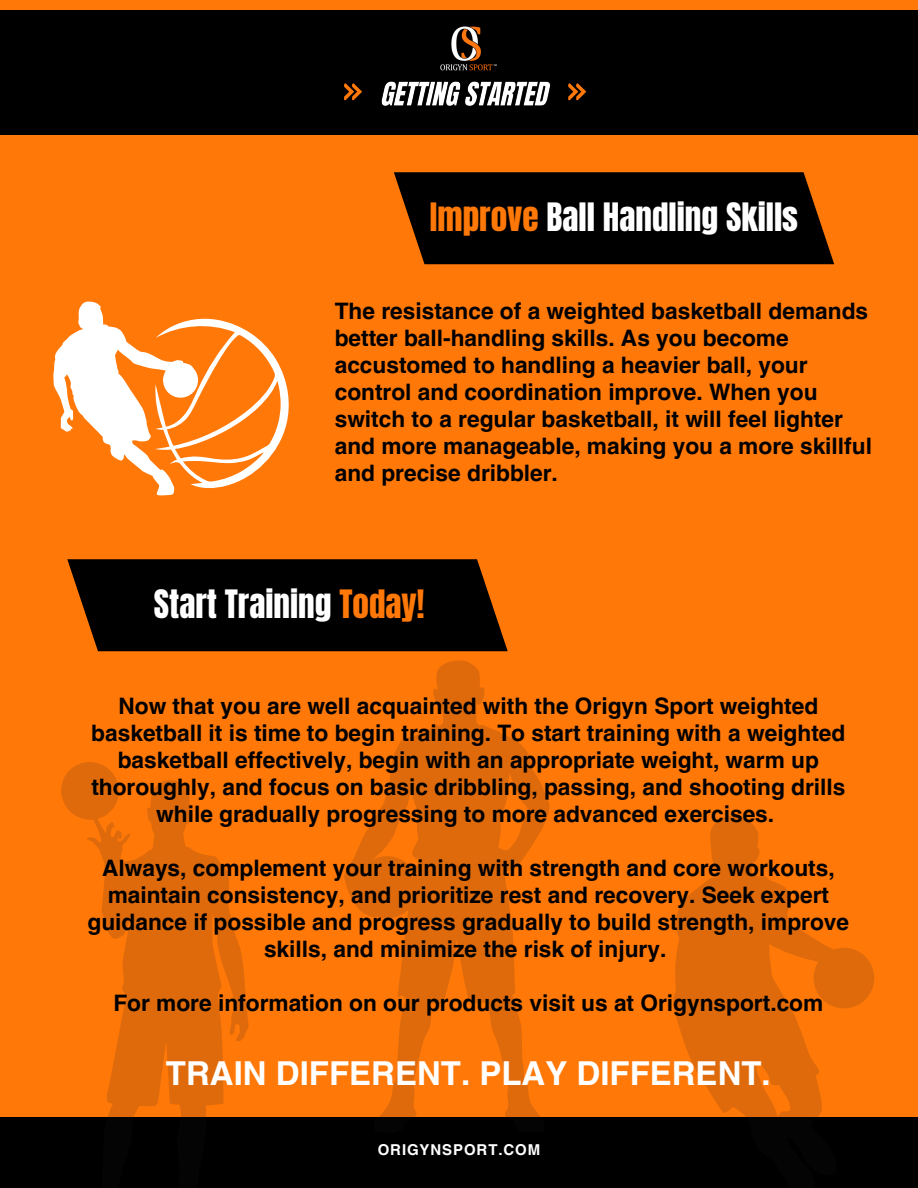
<style>
.page{position:relative;width:918px;height:1188px;background:#ff7808}
.page>*{position:absolute;margin:0;border:0;box-sizing:border-box;transform-origin:0 0}
.t1{font:33.3px "Anton";color:#fff}
.t2{font:700 33px "Helvetica LT Pro";color:#fff}
.t3{font:700 22.65px/27px "Helvetica LT Pro";color:#000;text-align:center}
.t4{font:700 15px "Helvetica LT Pro";letter-spacing:.06em;color:#fff}
.s1{color:#ff7808}
</style>
<div class="page">
<div style="left:0;top:11px;width:918px;height:124px;background:#000"></div>
<img style="left:440px;top:27px;width:56px;height:44px">
<img style="left:381px;top:81px;width:169px;height:25px">
<div style="left:0;top:1117px;width:918px;height:71px;background:#000"></div>
<svg style="left:344px;top:83px;width:18px;height:17px"></svg>
<svg style="left:568px;top:83px;width:18px;height:17px"></svg>
<svg style="left:394px;top:172px;width:440px;height:92px;background:#120800"></svg>
<svg style="left:53px;top:301px;width:236px;height:195px"></svg>
<svg style="left:67px;top:559px;width:441px;height:92px;background:#120800"></svg>
<svg style="left:344px;top:660px;width:206px;height:457px"></svg>
<svg style="left:61px;top:762px;width:188px;height:355px;fill:#de6a0b"></svg>
<svg style="left:673px;top:815px;width:201px;height:302px;fill:#de6a0b"></svg>
<p class="t1" style="left:430px;top:193px;width:370px"><span class="s1">Improve</span> Ball Handling Skills</p>
<p class="t3" style="left:335px;top:300px;width:539px;text-align:left">The resistance of a weighted basketball demands better ball-handling skills. As you become accustomed to handling a heavier ball, your control and coordination improve. When you switch to a regular basketball, it will feel lighter and more manageable, making you a more skillful and precise dribbler.</p>
<p class="t1" style="left:154px;top:580px;width:272px">Start Training <span class="s1">Today!</span></p>
<p class="t3" style="left:91px;top:695px;width:756px">Now that you are well acquainted with the Origyn Sport weighted basketball it is time to begin training. To start training with a weighted basketball effectively, begin with an appropriate weight, warm up thoroughly, and focus on basic dribbling, passing, and shooting drills while gradually progressing to more advanced exercises.</p>
<p class="t3" style="left:88px;top:857px;width:763px">Always, complement your training with strength and core workouts, maintain consistency, and prioritize rest and recovery. Seek expert guidance if possible and progress gradually to build strength, improve skills, and minimize the risk of injury.</p>
<p class="t3" style="left:113px;top:992px;width:711px">For more information on our products visit us at Origynsport.com</p>
<p class="t2" style="left:166px;top:1061px;width:606px">TRAIN DIFFERENT. PLAY DIFFERENT.</p>
<p class="t4" style="left:378px;top:1144px;width:164px">ORIGYNSPORT.COM</p>
</div>
